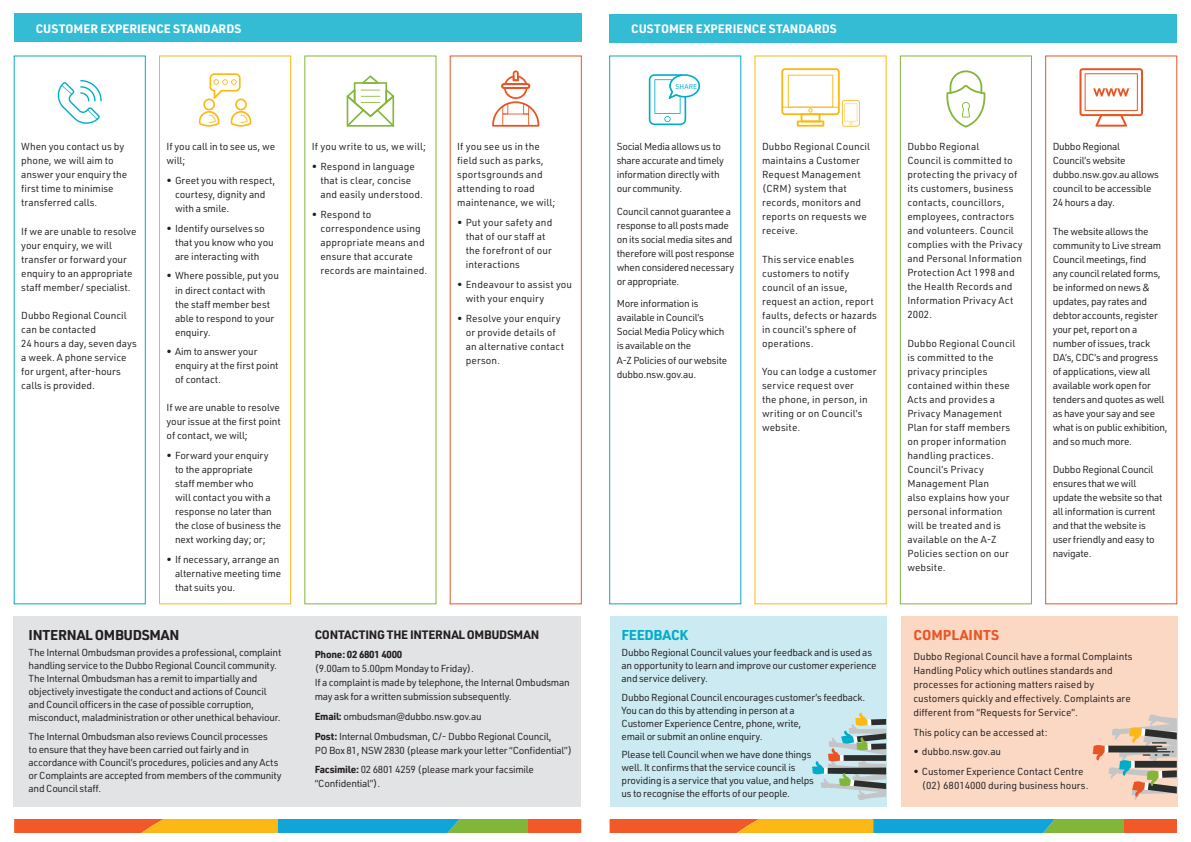
<style>
.page{position:relative;width:1191px;height:842px;background:#fff}
.page>*{position:absolute;margin:0;border:0;box-sizing:border-box;transform-origin:0 0}
.t1{font:700 14px "URWDIN";letter-spacing:-.025em;color:#231f20}
.t2{font:700 14px "URWDIN";letter-spacing:.005em;color:#e85424}
.t3{font:700 14px "URWDIN";letter-spacing:-.025em;color:#00acc8}
.t4{font:700 12px "URWDIN";color:#fff}
.t5{font:700 12px "URWDIN";letter-spacing:-.025em;color:#231f20}
.t6{font:10px/14px "URWDIN";letter-spacing:-.01em;color:#231f20}
.t7{font:10px/14px "URWDIN";letter-spacing:.01em;color:#231f20}
.t8{font:700 10px "URWDIN";letter-spacing:-.025em;color:#231f20}
.t9{font:6.9px "URWDIN";color:#00acc8}
.s1{font-weight:700}
</style>
<div class="page">
<div style="left:14px;top:13px;width:567px;height:29px;background:#33bcd3"></div>
<div style="left:609px;top:14px;width:567px;height:29px;background:#33bcd3"></div>
<svg style="left:14px;top:819px;width:567px;height:14px"></svg>
<svg style="left:609px;top:819px;width:567px;height:14px"></svg>
<div style="left:14px;top:55px;width:132px;height:549px;border:1px solid #00acc8"></div>
<svg style="left:57px;top:80px;width:45px;height:44px"></svg>
<div style="left:159px;top:55px;width:132px;height:549px;border:1px solid #fcb814"></div>
<svg style="left:199px;top:73px;width:52px;height:54px"></svg>
<div style="left:450px;top:55px;width:132px;height:549px;border:1px solid #e85424"></div>
<div style="left:609px;top:55px;width:132px;height:549px;border:1px solid #00acc8"></div>
<div style="left:900px;top:55px;width:132px;height:549px;border:1px solid #81b639"></div>
<div style="left:1045px;top:55px;width:132px;height:549px;border:1px solid #e85424"></div>
<svg style="left:346px;top:75px;width:48px;height:52px"></svg>
<svg style="left:492px;top:70px;width:47px;height:57px"></svg>
<svg style="left:649px;top:74px;width:51px;height:51px"></svg>
<svg style="left:781px;top:68px;width:79px;height:59px"></svg>
<svg style="left:946px;top:70px;width:40px;height:58px"></svg>
<svg style="left:1079px;top:68px;width:64px;height:59px"></svg>
<div style="left:900px;top:617px;width:277px;height:190px;background:#fbd8c4"></div>
<div style="left:610px;top:617px;width:276px;height:190px;background:#cbeaf1"></div>
<svg style="left:1092px;top:714px;width:84px;height:86px"></svg>
<svg style="left:812px;top:713px;width:74px;height:87px"></svg>
<div style="left:14px;top:617px;width:567px;height:190px;background:#e2e3e4"></div>
<p class="t4" style="left:36px;top:20px;width:207px">CUSTOMER EXPERIENCE STANDARDS</p>
<p class="t4" style="left:631px;top:20px;width:207px">CUSTOMER EXPERIENCE STANDARDS</p>
<p class="t9" style="left:675px;top:82px;width:23px">SHARE</p>
<p class="t6" style="left:21px;top:140px;width:107px">When you contact us by phone, we will aim to answer your enquiry the first time to minimise transferred calls.</p>
<p class="t6" style="left:21px;top:224px;width:117px">If we are unable to resolve your enquiry, we will transfer or forward your enquiry to an appropriate staff member/ specialist.</p>
<p class="t6" style="left:21px;top:308px;width:117px">Dubbo Regional Council can be contacted<br>24 hours a day, seven days a week. A phone service for urgent, after-hours calls is provided.</p>
<p class="t6" style="left:167px;top:140px;width:110px">If you call in to see us, we will;</p>
<p class="t6" style="left:175px;top:173px;width:102px;text-indent:-8px">• Greet you with respect, courtesy, dignity and with a smile.</p>
<p class="t6" style="left:175px;top:221px;width:100px;text-indent:-8px">• Identify ourselves so that you know who you are interacting with</p>
<p class="t6" style="left:175px;top:269px;width:105px;text-indent:-8px">• Where possible, put you in direct contact with the staff member best able to respond to your enquiry.</p>
<p class="t6" style="left:175px;top:344px;width:105px;text-indent:-8px">• Aim to answer your enquiry at the first point of contact.</p>
<p class="t6" style="left:167px;top:400px;width:116px;text-align:justify">If we are unable to resolve your issue at the first point of contact, we will;</p>
<p class="t6" style="left:175px;top:448px;width:108px;text-indent:-8px">• Forward your enquiry<br>to the appropriate<br>staff member who<br>will contact you with a response no later than the close of business the next working day; or;</p>
<p class="t6" style="left:175px;top:552px;width:107px;text-indent:-8px">• If necessary, arrange an alternative meeting time that suits you.</p>
<p class="t7" style="left:312px;top:140px;width:116px">If you write to us, we will;</p>
<p class="t7" style="left:320px;top:159px;width:104px;text-indent:-8px">• Respond in language that is clear, concise and easily understood.</p>
<p class="t7" style="left:320px;top:207px;width:109px;text-indent:-8px">• Respond to correspondence using appropriate means and ensure that accurate records are maintained.</p>
<p class="t7" style="left:457px;top:140px;width:100px">If you see us in the field such as parks, sportsgrounds and attending to road maintenance, we will;</p>
<p class="t7" style="left:466px;top:215px;width:88px;text-indent:-8px">• Put your safety and that of our staff at the forefront of our interactions</p>
<p class="t7" style="left:466px;top:277px;width:108px;text-indent:-8px">• Endeavour to assist you with your enquiry</p>
<p class="t7" style="left:466px;top:311px;width:100px;text-indent:-8px">• Resolve your enquiry or provide details of an alternative contact person.</p>
<p class="t6" style="left:617px;top:140px;width:109px">Social Media allows us to share accurate and timely information directly with our community.</p>
<p class="t6" style="left:617px;top:204px;width:119px">Council cannot guarantee a response to all posts made on its social media sites and therefore will post response when considered necessary or appropriate.</p>
<p class="t6" style="left:617px;top:297px;width:112px">More information is available in Council’s<br>Social Media Policy which is available on the<br>A-Z Policies of our website dubbo.nsw.gov.au.</p>
<p class="t7" style="left:762px;top:140px;width:110px">Dubbo Regional Council maintains a Customer<br>Request Management (CRM) system that records, monitors and reports on requests we receive.</p>
<p class="t7" style="left:762px;top:252px;width:116px">This service enables customers to notify council of an issue, request an action, report faults, defects or hazards in council’s sphere of operations.</p>
<p class="t7" style="left:762px;top:364px;width:116px">You can lodge a customer service request over<br>the phone, in person, in writing or on Council’s website.</p>
<p class="t7" style="left:907px;top:140px;width:117px">Dubbo Regional<br>Council is committed to protecting the privacy of its customers, business contacts, councillors, employees, contractors and volunteers. Council complies with the Privacy and Personal Information<br>Protection Act 1998 and the Health Records and<br>Information Privacy Act<br>2002.</p>
<p class="t7" style="left:907px;top:336px;width:110px">Dubbo Regional Council is committed to the privacy principles contained within these<br>Acts and provides a<br>Privacy Management<br>Plan for staff members on proper information handling practices.<br>Council’s Privacy<br>Management Plan<br>also explains how your personal information will be treated and is available on the A-Z<br>Policies section on our website.</p>
<p class="t6" style="left:1052px;top:140px;width:108px">Dubbo Regional<br>Council’s website dubbo.nsw.gov.au allows council to be accessible<br>24 hours a day.</p>
<p class="t6" style="left:1052px;top:224px;width:116px">The website allows the community to Live stream<br>Council meetings, find<br>any council related forms, be informed on news &amp; updates, pay rates and debtor accounts, register your pet, report on a number of issues, track<br>DA’s, CDC’s and progress of applications, view all available work open for tenders and quotes as well as have your say and see what is on public exhibition, and so much more.</p>
<p class="t6" style="left:1052px;top:462px;width:111px">Dubbo Regional Council ensures that we will update the website so that all information is current and that the website is user friendly and easy to navigate.</p>
<h1 class="t1" style="left:29px;top:625px;width:152px">INTERNAL OMBUDSMAN</h1>
<p class="t6" style="left:29px;top:646px;width:254px;line-height:13px">The Internal Ombudsman provides a professional, complaint handling service to the Dubbo Regional Council community.<br>The Internal Ombudsman has a remit to impartially and objectively investigate the conduct and actions of Council and Council officers in the case of possible corruption, misconduct, maladministration or other unethical behaviour.</p>
<p class="t6" style="left:29px;top:729px;width:255px;line-height:13px">The Internal Ombudsman also reviews Council processes<br>to ensure that they have been carried out fairly and in accordance with Council’s procedures, policies and any Acts or Complaints are accepted from members of the community and Council staff.</p>
<p class="t5" style="left:315px;top:626px;width:226px">CONTACTING THE INTERNAL OMBUDSMAN</p>
<p class="t8" style="left:315px;top:648px;width:89px">Phone: 02 6801 4000</p>
<p class="t6" style="left:315px;top:661px;width:256px">(9.00am to 5.00pm Monday to Friday).<br>If a complaint is made by telephone, the Internal Ombudsman may ask for a written submission subsequently.</p>
<p class="t6" style="left:315px;top:706px;width:238px;line-height:19.7px"><span class="s1">Email:</span> ombudsman@dubbo.nsw.gov.au<br><span class="s1">Post:</span> Internal Ombudsman, C/- Dubbo Regional Council,</p>
<p class="t6" style="left:315px;top:740px;width:259px;line-height:19.7px">PO Box 81, NSW 2830 (please mark your letter “Confidential”)<br><span class="s1">Facsimile:</span> 02 6801 4259 (please mark your facsimile</p>
<p class="t6" style="left:315px;top:776px;width:67px">“Confidential”).</p>
<h1 class="t3" style="left:621px;top:625px;width:68px">FEEDBACK</h1>
<p class="t6" style="left:621px;top:646px;width:257px;line-height:13px">Dubbo Regional Council values your feedback and is used as an opportunity to learn and improve our customer experience and service delivery.</p>
<p class="t6" style="left:621px;top:690px;width:245px;line-height:13px">Dubbo Regional Council encourages customer’s feedback.<br>You can do this by attending in person at a<br>Customer Experience Centre, phone, write,<br>email or submit an online enquiry.</p>
<p class="t6" style="left:621px;top:748px;width:194px;line-height:13px">Please tell Council when we have done things well. It confirms that the service council is providing is a service that you value, and helps us to recognise the efforts of our people.</p>
<h1 class="t2" style="left:913px;top:625px;width:87px">COMPLAINTS</h1>
<p class="t6" style="left:913px;top:649px;width:221px">Dubbo Regional Council have a formal Complaints Handling Policy which outlines standards and processes for actioning matters raised by customers quickly and effectively. Complaints are different from “Requests for Service”.</p>
<p class="t6" style="left:913px;top:725px;width:136px">This policy can be accessed at:</p>
<p class="t6" style="left:913px;top:744px;width:89px">• dubbo.nsw.gov.au</p>
<p class="t6" style="left:922px;top:764px;width:168px;text-indent:-8px">• Customer Experience Contact Centre (02) 68014000 during business hours.</p>
</div>
